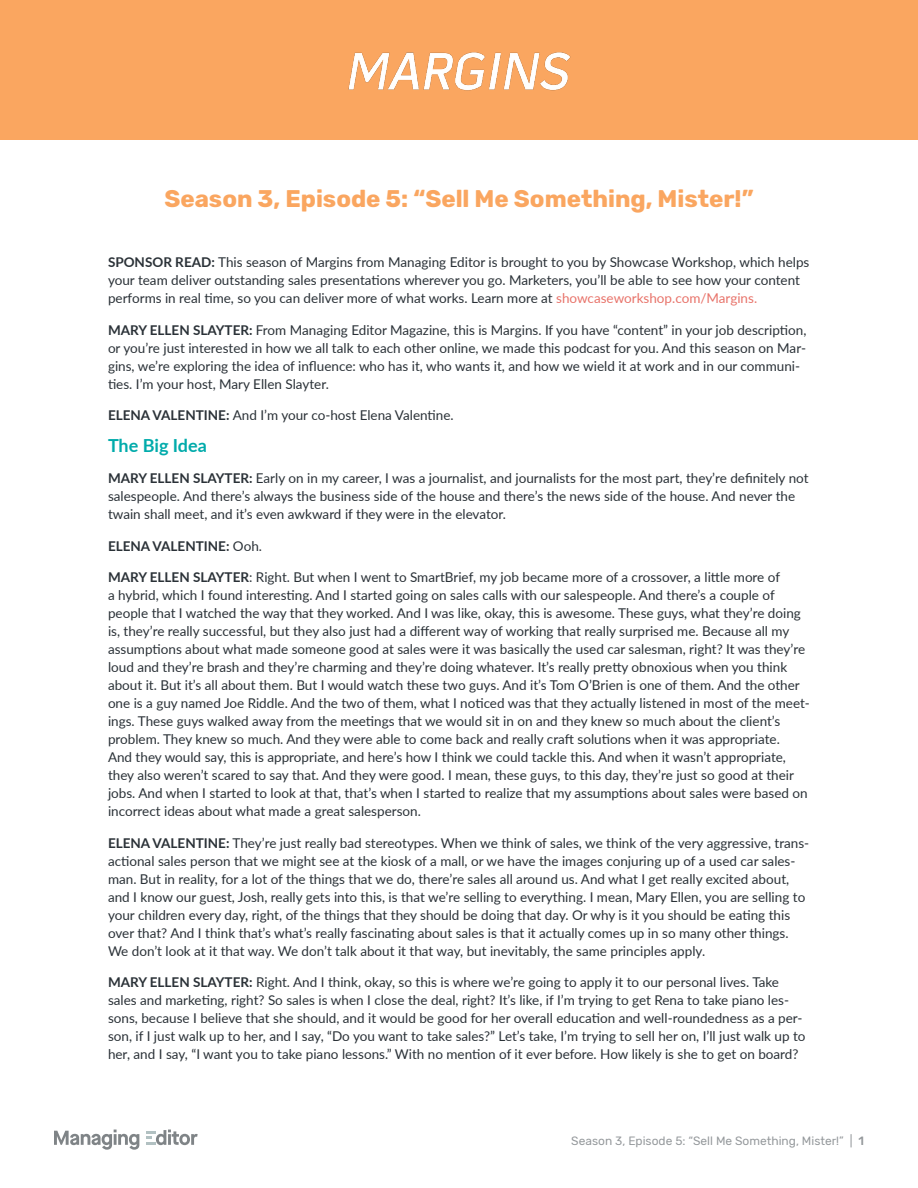
<style>
.page{position:relative;width:918px;height:1188px;background:#fff}
.page>*{position:absolute;margin:0;border:0;box-sizing:border-box;transform-origin:0 0}
.t1{font:700 24px "Rubik";color:#faa660}
.t2{font:700 18px "Lato";color:#00abab}
.t3{font:13.5px/18px "Lato";color:#2a3137}
.t4{font:700 13.5px "Lato";color:#2a3137}
.t5{font:12px "Rubik";color:#94989b}
.s1{font-weight:700}
.s2{color:#e8736a}
.s3{font-weight:400}
.s4{font-weight:500}
</style>
<div class="page">
<div style="left:0;top:0;width:918px;height:140px;background:#faa660"></div>
<img style="left:348px;top:52px;width:223px;height:39px">
<svg style="left:54px;top:1130px;width:85px;height:20px"></svg>
<svg style="left:146px;top:1130px;width:52px;height:15px"></svg>
<h1 class="t1" style="left:164px;top:189px;width:591px">Season 3, Episode 5: “Sell Me Something, Mister!”</h1>
<p class="t3" style="left:108px;top:255px;width:703px"><span class="s1">SPONSOR READ:</span> This season of Margins from Managing Editor is brought to you by Showcase Workshop, which helps your team deliver outstanding sales presentations wherever you go. Marketers, you’ll be able to see how your content performs in real time, so you can deliver more of what works. Learn more at <span class="s2">showcaseworkshop.com/Margins.</span></p>
<p class="t3" style="left:108px;top:320px;width:700px"><span class="s1">MARY ELLEN SLAYTER:</span> From Managing Editor Magazine, this is Margins. If you have “content” in your job description, or you’re just interested in how we all talk to each other online, we made this podcast for you. And this season on Mar&shy;gins, we’re exploring the idea of influence: who has it, who wants it, and how we wield it at work and in our communi&shy;ties. I’m your host, Mary Ellen Slayter.</p>
<p class="t3" style="left:108px;top:406px;width:347px"><span class="s1">ELENA VALENTINE:</span> And I’m your co-host Elena Valentine.</p>
<h2 class="t2" style="left:108px;top:438px;width:100px">The Big Idea</h2>
<p class="t3" style="left:108px;top:469px;width:702px"><span class="s1">MARY ELLEN SLAYTER:</span> Early on in my career, I was a journalist, and journalists for the most part, they’re definitely not salespeople. And there’s always the business side of the house and there’s the news side of the house. And never the twain shall meet, and it’s even awkward if they were in the elevator.</p>
<p class="t4" style="left:108px;top:541px;width:156px">ELENA VALENTINE: <span class="s3">Ooh.</span></p>
<p class="t3" style="left:108px;top:568px;width:703px"><span class="s1">MARY ELLEN SLAYTER</span>: Right. But when I went to SmartBrief, my job became more of a crossover, a little more of<br>a hybrid, which I found interesting. And I started going on sales calls with our salespeople. And there’s a couple of people that I watched the way that they worked. And I was like, okay, this is awesome. These guys, what they’re doing is, they’re really successful, but they also just had a different way of working that really surprised me. Because all my assumptions about what made someone good at sales were it was basically the used car salesman, right? It was they’re loud and they’re brash and they’re charming and they’re doing whatever. It’s really pretty obnoxious when you think about it. But it’s all about them. But I would watch these two guys. And it’s Tom O’Brien is one of them. And the other one is a guy named Joe Riddle. And the two of them, what I noticed was that they actually listened in most of the meet&shy;ings. These guys walked away from the meetings that we would sit in on and they knew so much about the client’s problem. They knew so much. And they were able to come back and really craft solutions when it was appropriate.<br>And they would say, this is appropriate, and here’s how I think we could tackle this. And when it wasn’t appropriate, they also weren’t scared to say that. And they were good. I mean, these guys, to this day, they’re just so good at their jobs. And when I started to look at that, that’s when I started to realize that my assumptions about sales were based on incorrect ideas about what made a great salesperson.</p>
<p class="t3" style="left:108px;top:833px;width:703px"><span class="s1">ELENA VALENTINE:</span> They’re just really bad stereotypes. When we think of sales, we think of the very aggressive, trans&shy;actional sales person that we might see at the kiosk of a mall, or we have the images conjuring up of a used car sales&shy;man. But in reality, for a lot of the things that we do, there’re sales all around us. And what I get really excited about, and I know our guest, Josh, really gets into this, is that we’re selling to everything. I mean, Mary Ellen, you are selling to your children every day, right, of the things that they should be doing that day. Or why is it you should be eating this over that? And I think that’s what’s really fascinating about sales is that it actually comes up in so many other things.<br>We don’t look at it that way. We don’t talk about it that way, but inevitably, the same principles apply.</p>
<p class="t3" style="left:108px;top:973px;width:699px"><span class="s1">MARY ELLEN SLAYTER:</span> Right. And I think, okay, so this is where we’re going to apply it to our personal lives. Take sales and marketing, right? So sales is when I close the deal, right? It’s like, if I’m trying to get Rena to take piano les&shy;sons, because I believe that she should, and it would be good for her overall education and well-roundedness as a per&shy;son, if I just walk up to her, and I say, “Do you want to take sales?” Let’s take, I’m trying to sell her on, I’ll just walk up to her, and I say, “I want you to take piano lessons.” With no mention of it ever before. How likely is she to get on board?</p>
<p class="t5" style="left:571px;top:1134px;width:294px">Season 3, Episode 5: “Sell Me Something, Mister!” | <span class="s4">1</span></p>
</div>
